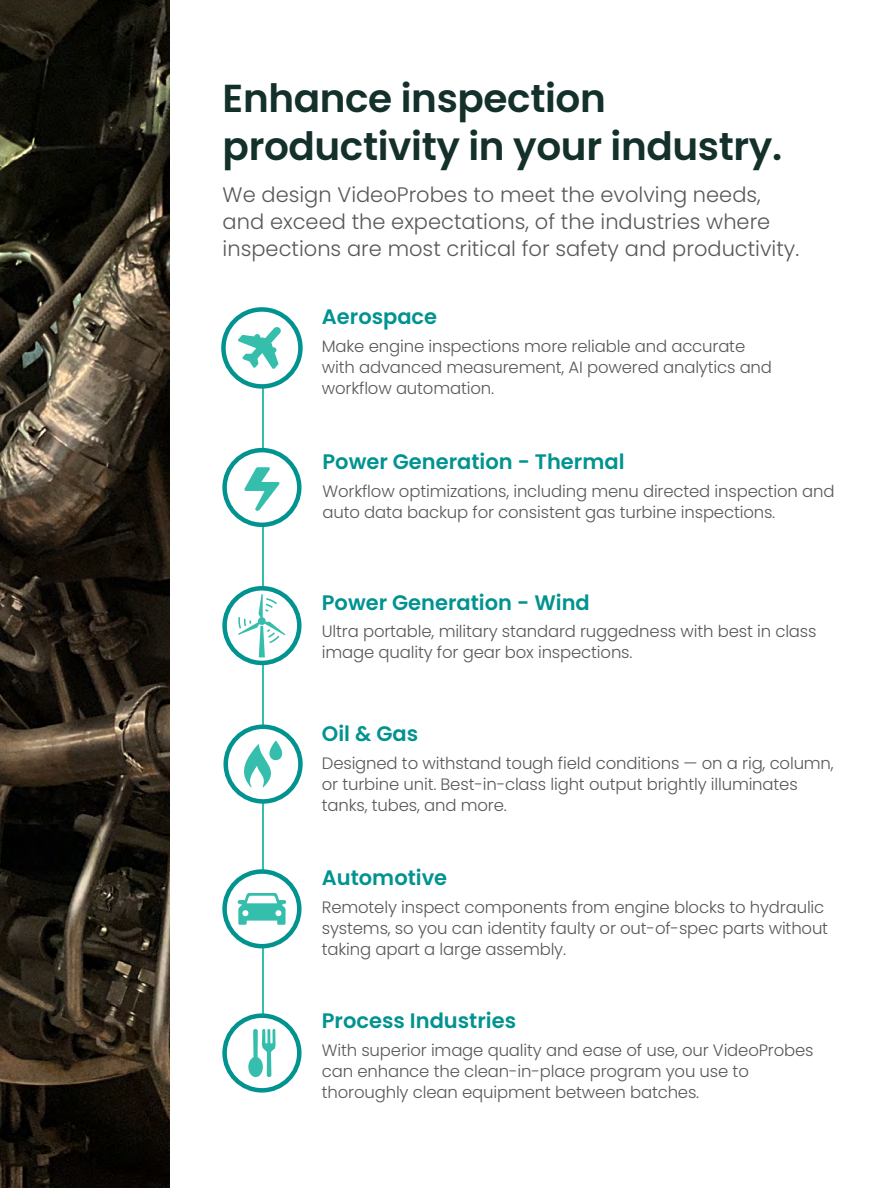
<style>
.page{position:relative;width:891px;height:1188px;background:#fff}
.page>*{position:absolute;margin:0;border:0;box-sizing:border-box;transform-origin:0 0}
.t1{font:600 39px/48px "Poppins";letter-spacing:-.01em;color:#14302a}
.t2{font:300 21px/27px "Poppins";color:#575858}
.t3{font:600 21px "Poppins";color:#009390}
.t4{font:300 16.5px/21px "Poppins";letter-spacing:-.01em;color:#575858}
</style>
<div class="page">
<hr style="left:262px;top:379px;width:2px;height:670px;background:#36bead">
<svg style="left:223px;top:309px;width:77px;height:77px"></svg>
<div style="left:221px;top:307px;width:82px;height:82px;border:4px solid #009390;border-radius:50%"></div>
<svg style="left:238px;top:327px;width:43px;height:42px"></svg>
<svg style="left:225px;top:450px;width:74px;height:75px"></svg>
<div style="left:222px;top:448px;width:80px;height:79px;border:4px solid #009390;border-radius:50%"></div>
<svg style="left:244px;top:467px;width:36px;height:44px"></svg>
<svg style="left:226px;top:727px;width:74px;height:74px"></svg>
<div style="left:224px;top:725px;width:79px;height:79px;border:4px solid #009390;border-radius:50%"></div>
<svg style="left:237px;top:741px;width:45px;height:46px"></svg>
<svg style="left:225px;top:872px;width:74px;height:74px"></svg>
<div style="left:222px;top:869px;width:80px;height:79px;border:4px solid #009390;border-radius:50%"></div>
<svg style="left:237px;top:893px;width:49px;height:32px"></svg>
<svg style="left:225px;top:588px;width:74px;height:75px"></svg>
<div style="left:222px;top:586px;width:80px;height:79px;border:4px solid #009390;border-radius:50%"></div>
<div style="left:225px;top:1016px;width:74px;height:74px;background:#fff;border-radius:50%"></div>
<div style="left:222px;top:1013px;width:80px;height:80px;border:4px solid #009390;border-radius:50%"></div>
<svg style="left:248px;top:1029px;width:28px;height:48px"></svg>
<img style="left:0;top:0;width:170px;height:1188px">
<svg style="left:238px;top:594px;width:48px;height:63px"></svg>
<h1 class="t1" style="left:223px;top:75px;width:561px">Enhance inspection productivity in your industry.</h1>
<p class="t2" style="left:223px;top:181px;width:578px">We design VideoProbes to meet the evolving needs, and exceed the expectations, of the industries where inspections are most critical for safety and productivity.</p>
<p class="t3" style="left:322px;top:305px;width:117px">Aerospace</p>
<p class="t4" style="left:322px;top:336px;width:452px">Make engine inspections more reliable and accurate with advanced measurement, AI powered analytics and workflow automation.</p>
<p class="t3" style="left:323px;top:449px;width:304px">Power Generation - Thermal</p>
<p class="t4" style="left:323px;top:481px;width:514px">Workflow optimizations, including menu directed inspection and auto data backup for consistent gas turbine inspections.</p>
<p class="t3" style="left:322px;top:590px;width:269px">Power Generation - Wind</p>
<p class="t4" style="left:322px;top:621px;width:496px">Ultra portable, military standard ruggedness with best in class image quality for gear box inspections.</p>
<p class="t3" style="left:322px;top:722px;width:98px">Oil &amp; Gas</p>
<p class="t4" style="left:322px;top:753px;width:513px">Designed to withstand tough field conditions — on a rig, column, or turbine unit. Best-in-class light output brightly illuminates tanks, tubes, and more.</p>
<p class="t3" style="left:322px;top:866px;width:127px">Automotive</p>
<p class="t4" style="left:322px;top:897px;width:508px">Remotely inspect components from engine blocks to hydraulic systems, so you can identity faulty or out-of-spec parts without taking apart a large assembly.</p>
<p class="t3" style="left:322px;top:1008px;width:196px">Process Industries</p>
<p class="t4" style="left:322px;top:1039px;width:493px">With superior image quality and ease of use, our VideoProbes can enhance the clean-in-place program you use to thoroughly clean equipment between batches.</p>
</div>
